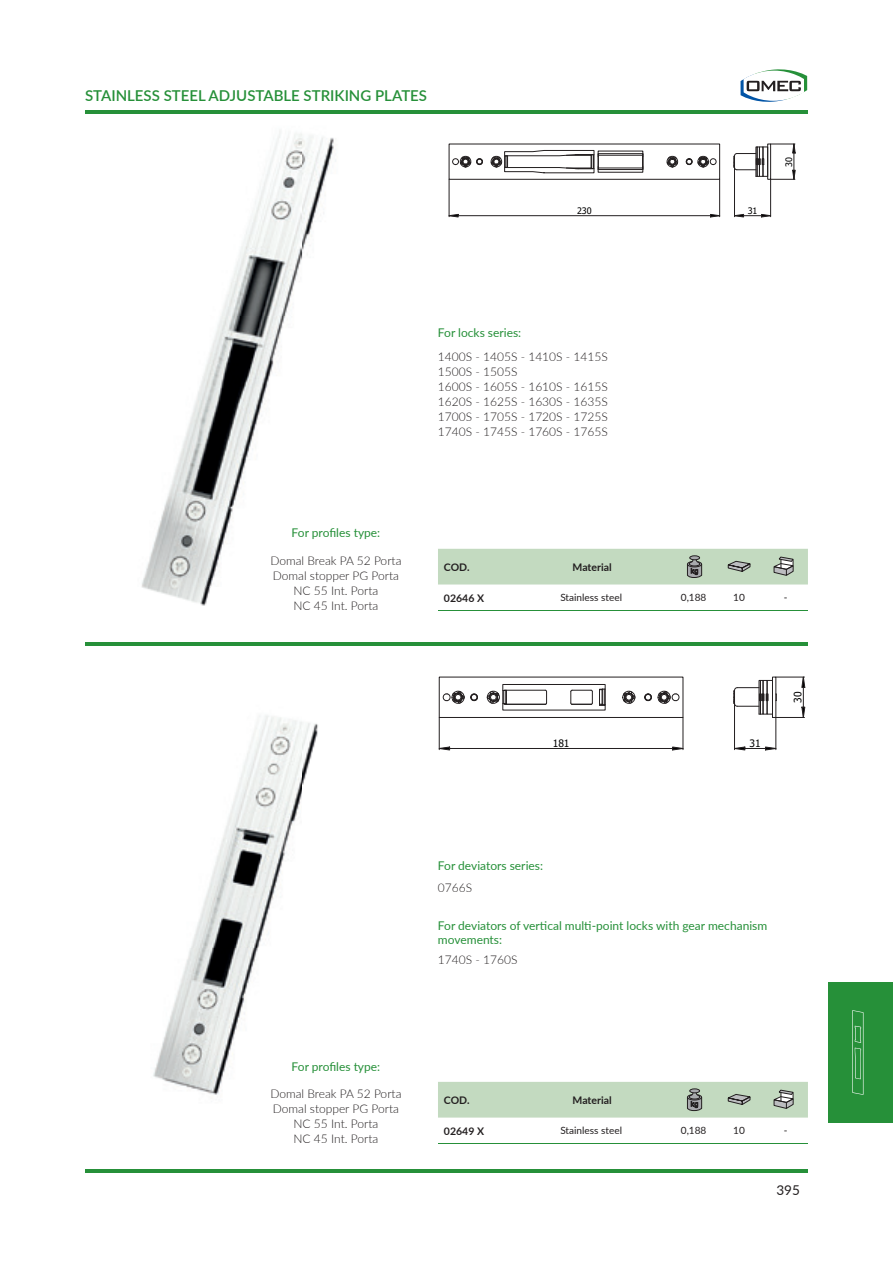
<style>
.page{position:relative;width:893px;height:1263px;background:#fff}
.page>*{position:absolute;margin:0;border:0;box-sizing:border-box;transform-origin:0 0}
.t1{font:600 15px "Lato";color:#269039}
.t2{font:13.5px "Lato";color:#231f20}
.t3{font:300 12px/15px "Lato";color:#231f20;text-align:center}
.t4{font:12px/14.4px "Lato";color:#269039}
.t5{font:700 10.5px "Lato";color:#231f20}
.t6{font:10.2px "Tahoma";letter-spacing:-.01em;color:#000001}
.t7{font:10.05px "Lato";color:#231f20}
.t8{font:9px "Tahoma";letter-spacing:-.01em;color:#000001}
</style>
<div class="page">
<hr style="left:85px;top:111px;width:723px;height:3px;background:#269039">
<hr style="left:85px;top:642px;width:723px;height:3px;background:#269039">
<hr style="left:85px;top:1169px;width:723px;height:3px;background:#269039">
<svg style="left:740px;top:69px;width:67px;height:33px"></svg>
<div style="left:828px;top:982px;width:65px;height:141px;background:#269039"></div>
<svg style="left:852px;top:1010px;width:11px;height:85px"></svg>
<img style="left:85px;top:645px;width:415px;height:528px">
<img style="left:85px;top:1169px;width:415px;height:3px">
<img style="left:85px;top:110px;width:217px;height:496px">
<img style="left:302px;top:110px;width:198px;height:475px">
<img style="left:85px;top:111px;width:415px;height:3px">
<div style="left:698px;top:156px;width:11px;height:11px;border:1px solid #231f20;border-radius:50%"></div>
<div style="left:460px;top:156px;width:11px;height:11px;border:1px solid #231f20;border-radius:50%"></div>
<div style="left:667px;top:156px;width:11px;height:11px;border:1px solid #231f20;border-radius:50%"></div>
<div style="left:452px;top:159px;width:7px;height:6px;border:1px solid #231f20;border-radius:50%"></div>
<hr style="left:598px;top:169px;width:45px;height:1px;background:#231f20">
<hr style="left:598px;top:153px;width:45px;height:1px;background:#231f20">
<hr style="left:598px;top:168px;width:45px;height:1px;background:#231f20">
<hr style="left:598px;top:155px;width:45px;height:1px;background:#231f20">
<svg style="left:642px;top:153px;width:2px;height:17px"></svg>
<svg style="left:491px;top:150px;width:108px;height:23px"></svg>
<div style="left:476px;top:159px;width:7px;height:6px;border:1px solid #231f20;border-radius:50%"></div>
<svg style="left:477px;top:159px;width:5px;height:5px"></svg>
<div style="left:493px;top:158px;width:7px;height:7px;border:1px solid #231f20;border-radius:50%"></div>
<svg style="left:460px;top:157px;width:11px;height:10px"></svg>
<svg style="left:667px;top:157px;width:11px;height:10px"></svg>
<div style="left:669px;top:158px;width:7px;height:7px;border:1px solid #231f20;border-radius:50%"></div>
<svg style="left:686px;top:159px;width:6px;height:6px"></svg>
<div style="left:668px;top:158px;width:8px;height:7px;border:1px solid #231f20;border-radius:50%"></div>
<svg style="left:698px;top:157px;width:18px;height:10px"></svg>
<svg style="left:735px;top:214px;width:37px;height:3px"></svg>
<hr style="left:770px;top:179px;width:1px;height:38px;background:#231f20">
<hr style="left:734px;top:163px;width:1px;height:54px;background:#231f20">
<svg style="left:733px;top:143px;width:62px;height:38px"></svg>
<svg style="left:447px;top:214px;width:11px;height:3px"></svg>
<svg style="left:710px;top:214px;width:11px;height:3px"></svg>
<hr style="left:458px;top:215px;width:253px;height:1px;background:#231f20">
<hr style="left:449px;top:179px;width:1px;height:38px;background:#231f20">
<hr style="left:719px;top:179px;width:1px;height:38px;background:#231f20">
<div style="left:658px;top:691px;width:12px;height:12px;border:1px solid #231f20;border-radius:50%"></div>
<div style="left:503px;top:684px;width:102px;height:26px;border:1px solid #231f20"></div>
<div style="left:644px;top:694px;width:8px;height:7px;border:1px solid #231f20;border-radius:50%"></div>
<div style="left:439px;top:677px;width:244px;height:41px;border:1px solid #231f20"></div>
<hr style="left:505px;top:690px;width:40px;height:1px;background:#231f20">
<svg style="left:545px;top:690px;width:2px;height:15px"></svg>
<svg style="left:623px;top:691px;width:12px;height:12px"></svg>
<div style="left:625px;top:693px;width:8px;height:8px;border:1px solid #231f20;border-radius:50%"></div>
<div style="left:645px;top:694px;width:7px;height:7px;border:1px solid #231f20;border-radius:50%"></div>
<svg style="left:645px;top:694px;width:6px;height:6px"></svg>
<div style="left:624px;top:693px;width:9px;height:9px;border:1px solid #231f20;border-radius:50%"></div>
<div style="left:471px;top:694px;width:7px;height:7px;border:1px solid #231f20;border-radius:50%"></div>
<svg style="left:471px;top:694px;width:6px;height:6px"></svg>
<svg style="left:443px;top:691px;width:22px;height:12px"></svg>
<svg style="left:659px;top:691px;width:20px;height:12px"></svg>
<svg style="left:570px;top:690px;width:23px;height:15px"></svg>
<hr style="left:506px;top:704px;width:40px;height:1px;background:#231f20">
<svg style="left:487px;top:690px;width:20px;height:15px"></svg>
<svg style="left:599px;top:689px;width:7px;height:17px"></svg>
<svg style="left:437px;top:747px;width:13px;height:3px"></svg>
<svg style="left:672px;top:747px;width:11px;height:3px"></svg>
<hr style="left:450px;top:748px;width:223px;height:1px;background:#231f20">
<hr style="left:683px;top:717px;width:1px;height:33px;background:#231f20">
<hr style="left:439px;top:717px;width:1px;height:33px;background:#231f20">
<svg style="left:733px;top:676px;width:72px;height:43px"></svg>
<svg style="left:735px;top:747px;width:41px;height:3px"></svg>
<hr style="left:776px;top:717px;width:1px;height:33px;background:#231f20">
<hr style="left:734px;top:703px;width:1px;height:47px;background:#231f20">
<hr style="left:438px;top:610px;width:74px;height:1px;background:#269039">
<hr style="left:512px;top:610px;width:160px;height:1px;background:#269039">
<hr style="left:672px;top:610px;width:45px;height:1px;background:#269039">
<hr style="left:717px;top:610px;width:46px;height:1px;background:#269039">
<hr style="left:763px;top:610px;width:45px;height:1px;background:#269039">
<div style="left:438px;top:549px;width:370px;height:35px;background:#c3dac0"></div>
<hr style="left:438px;top:1143px;width:74px;height:1px;background:#269039">
<hr style="left:512px;top:1143px;width:160px;height:1px;background:#269039">
<hr style="left:672px;top:1143px;width:45px;height:1px;background:#269039">
<hr style="left:717px;top:1143px;width:46px;height:1px;background:#269039">
<hr style="left:763px;top:1143px;width:45px;height:1px;background:#269039">
<div style="left:438px;top:1082px;width:370px;height:35px;background:#c3dac0"></div>
<p class="t1" style="left:85px;top:84px;width:344px">STAINLESS STEEL ADJUSTABLE STRIKING PLATES</p>
<p class="t8" style="left:577px;top:205px;width:16px">230</p>
<p class="t8" style="left:748px;top:205px;width:11px">31</p>
<p class="t8" style="left:783px;top:166px;width:11px;rotate:-90deg">30</p>
<p class="t4" style="left:292px;top:525px;width:90px">For profiles type:</p>
<p class="t3" style="left:270px;top:553px;width:133px">Domal Break PA 52 Porta<br>Domal stopper PG Porta<br>NC 55 Int. Porta<br>NC 45 Int. Porta</p>
<p class="t4" style="left:438px;top:325px;width:85px">For locks series:</p>
<p class="t3" style="left:438px;top:348px;width:171px;text-align:left">1400S - 1405S - 1410S - 1415S<br>1500S - 1505S<br>1600S - 1605S - 1610S - 1615S<br>1620S - 1625S - 1630S - 1635S<br>1700S - 1705S - 1720S - 1725S<br>1740S - 1745S - 1760S - 1765S</p>
<p class="t5" style="left:444px;top:559px;width:27px">COD.</p>
<p class="t5" style="left:573px;top:559px;width:41px">Material</p>
<p class="t5" style="left:444px;top:590px;width:42px">02646 X</p>
<p class="t7" style="left:560px;top:590px;width:63px">Stainless steel</p>
<p class="t7" style="left:681px;top:590px;width:27px">0,188</p>
<p class="t7" style="left:733px;top:590px;width:13px">10</p>
<p class="t7" style="left:784px;top:590px;width:5px">-</p>
<p class="t6" style="left:553px;top:736px;width:18px">181</p>
<p class="t6" style="left:750px;top:736px;width:13px">31</p>
<p class="t6" style="left:791px;top:703px;width:13px;rotate:-90deg">30</p>
<p class="t4" style="left:438px;top:858px;width:107px">For deviators series:</p>
<p class="t3" style="left:438px;top:880px;width:36px">0766S</p>
<p class="t4" style="left:438px;top:917px;width:331px">For deviators of vertical multi-point locks with gear mechanism movements:</p>
<p class="t3" style="left:438px;top:952px;width:81px">1740S - 1760S</p>
<p class="t4" style="left:292px;top:1058px;width:90px">For profiles type:</p>
<p class="t3" style="left:270px;top:1086px;width:133px">Domal Break PA 52 Porta<br>Domal stopper PG Porta<br>NC 55 Int. Porta<br>NC 45 Int. Porta</p>
<p class="t5" style="left:444px;top:1092px;width:27px">COD.</p>
<p class="t5" style="left:573px;top:1092px;width:41px">Material</p>
<p class="t5" style="left:444px;top:1123px;width:42px">02649 X</p>
<p class="t7" style="left:560px;top:1123px;width:63px">Stainless steel</p>
<p class="t7" style="left:681px;top:1123px;width:27px">0,188</p>
<p class="t7" style="left:733px;top:1123px;width:13px">10</p>
<p class="t7" style="left:784px;top:1123px;width:5px">-</p>
<p class="t2" style="left:776px;top:1180px;width:25px">395</p>
</div>
